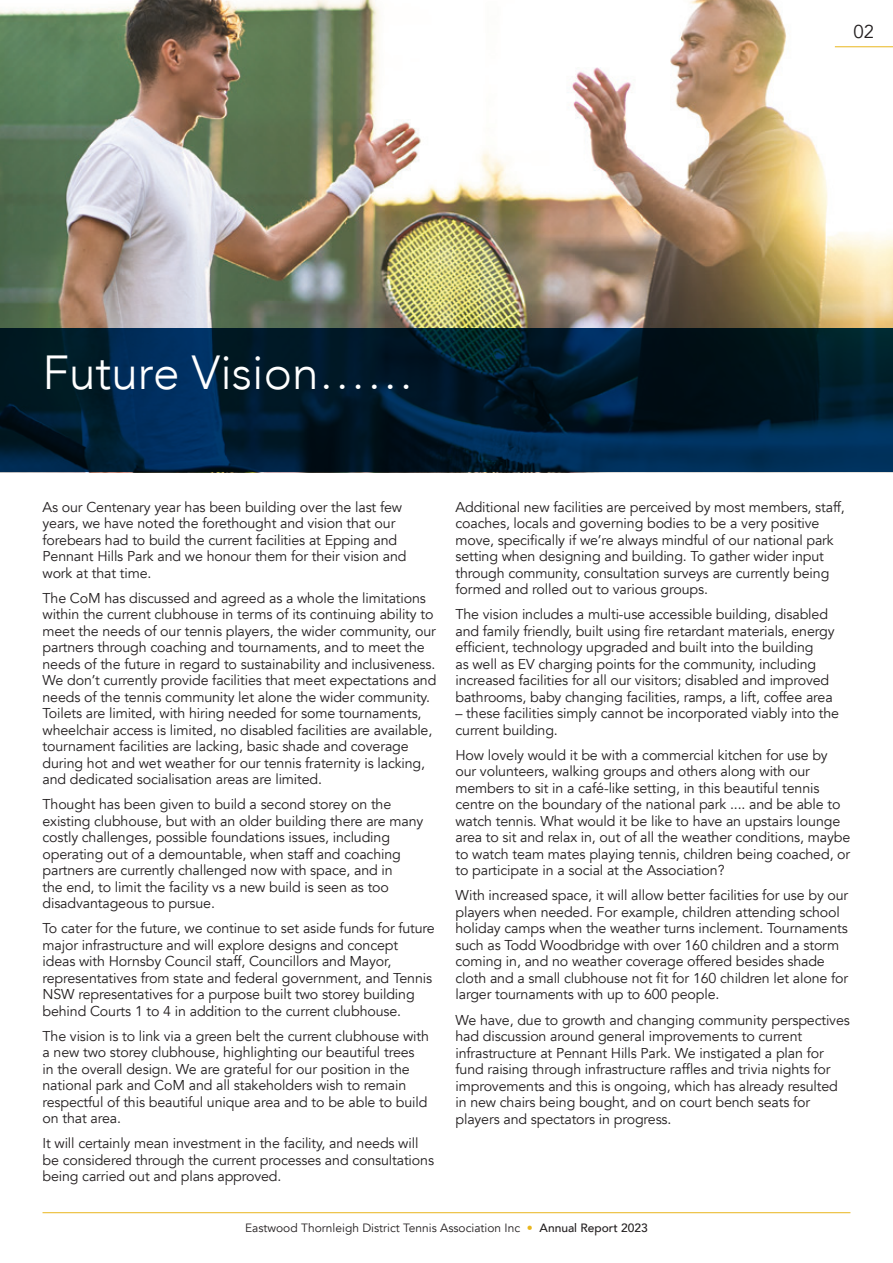
<style>
.page{position:relative;width:893px;height:1263px;background:#fff}
.page>*{position:absolute;margin:0;border:0;box-sizing:border-box;transform-origin:0 0}
.t1{font:300 47.7px "Avenir";color:#fff}
.t2{font:18.6px "Avenir";color:#231f20}
.t3{font:14.25px/16.5px "Avenir";letter-spacing:-.01em;color:#231f20}
.t4{font:12px "Avenir";color:#231f20}
.s1{color:#e9b61e}
.s2{font-weight:500}
</style>
<div class="page">
<hr style="left:43px;top:1212px;width:807px;height:1px;background:#e9b61e">
<img style="left:0;top:0;width:893px;height:329px">
<svg style="left:0;top:329px;width:893px;height:143px;background:#001e34"></svg>
<hr style="left:835px;top:46px;width:58px;height:1px;background:#e9b61e">
<h2 class="t2" style="left:854px;top:21px;width:22px">02</h2>
<h1 class="t1" style="left:43px;top:344px;width:373px">Future Vision……</h1>
<p class="t3" style="left:43px;top:499px;width:365px">As our Centenary year has been building over the last few years, we have noted the forethought and vision that our forebears had to build the current facilities at Epping and Pennant Hills Park and we honour them for their vision and work at that time.</p>
<p class="t3" style="left:43px;top:590px;width:395px">The CoM has discussed and agreed as a whole the limitations within the current clubhouse in terms of its continuing ability to meet the needs of our tennis players, the wider community, our partners through coaching and tournaments, and to meet the needs of the future in regard to sustainability and inclusiveness.<br>We don’t currently provide facilities that meet expectations and needs of the tennis community let alone the wider community.<br>Toilets are limited, with hiring needed for some tournaments, wheelchair access is limited, no disabled facilities are available, tournament facilities are lacking, basic shade and coverage during hot and wet weather for our tennis fraternity is lacking, and dedicated socialisation areas are limited.</p>
<p class="t3" style="left:43px;top:796px;width:382px">Thought has been given to build a second storey on the existing clubhouse, but with an older building there are many costly challenges, possible foundations issues, including operating out of a demountable, when staff and coaching partners are currently challenged now with space, and in<br>the end, to limit the facility vs a new build is seen as too disadvantageous to pursue.</p>
<p class="t3" style="left:43px;top:920px;width:394px">To cater for the future, we continue to set aside funds for future major infrastructure and will explore designs and concept<br>ideas with Hornsby Council staff, Councillors and Mayor, representatives from state and federal government, and Tennis NSW representatives for a purpose built two storey building behind Courts 1 to 4 in addition to the current clubhouse.</p>
<p class="t3" style="left:43px;top:1028px;width:388px">The vision is to link via a green belt the current clubhouse with a new two storey clubhouse, highlighting our beautiful trees in the overall design. We are grateful for our position in the national park and CoM and all stakeholders wish to remain respectful of this beautiful unique area and to be able to build on that area.</p>
<p class="t3" style="left:43px;top:1135px;width:393px">It will certainly mean investment in the facility, and needs will be considered through the current processes and consultations being carried out and plans approved.</p>
<p class="t3" style="left:455px;top:499px;width:391px">Additional new facilities are perceived by most members, staff, coaches, locals and governing bodies to be a very positive move, specifically if we’re always mindful of our national park setting when designing and building. To gather wider input through community, consultation surveys are currently being formed and rolled out to various groups.</p>
<p class="t3" style="left:455px;top:606px;width:381px">The vision includes a multi-use accessible building, disabled and family friendly, built using fire retardant materials, energy efficient, technology upgraded and built into the building<br>as well as EV charging points for the community, including increased facilities for all our visitors; disabled and improved bathrooms, baby changing facilities, ramps, a lift, coffee area</p>
<p class="t3" style="left:455px;top:705px;width:385px">– these facilities simply cannot be incorporated viably into the current building.</p>
<p class="t3" style="left:455px;top:747px;width:396px">How lovely would it be with a commercial kitchen for use by our volunteers, walking groups and others along with our members to sit in a café-like setting, in this beautiful tennis centre on the boundary of the national park .... and be able to watch tennis. What would it be like to have an upstairs lounge area to sit and relax in, out of all the weather conditions, maybe to watch team mates playing tennis, children being coached, or to participate in a social at the Association?</p>
<p class="t3" style="left:455px;top:887px;width:394px">With increased space, it will allow better facilities for use by our players when needed. For example, children attending school holiday camps when the weather turns inclement. Tournaments such as Todd Woodbridge with over 160 children and a storm coming in, and no weather coverage offered besides shade cloth and a small clubhouse not fit for 160 children let alone for larger tournaments with up to 600 people.</p>
<p class="t3" style="left:455px;top:1011px;width:396px">We have, due to growth and changing community perspectives had discussion around general improvements to current infrastructure at Pennant Hills Park. We instigated a plan for fund raising through infrastructure raffles and trivia nights for improvements and this is ongoing, which has already resulted in new chairs being bought, and on court bench seats for players and spectators in progress.</p>
<p class="t4" style="left:245px;top:1221px;width:404px">Eastwood Thornleigh District Tennis Association Inc <span class="s1">•</span> <span class="s2">Annual Report 2023</span></p>
</div>
